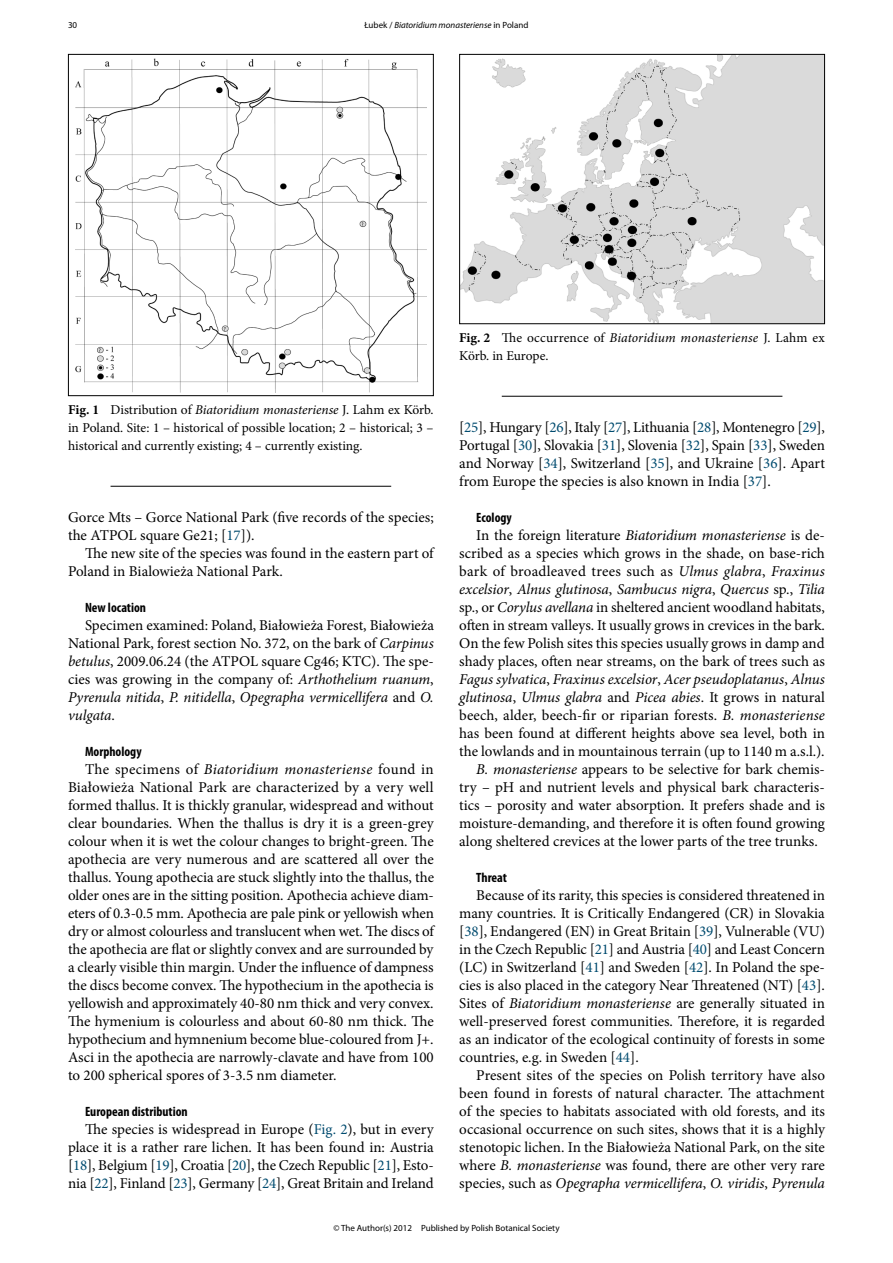
<style>
.page{position:relative;width:893px;height:1263px;background:#fff}
.page>*{position:absolute;margin:0;border:0;box-sizing:border-box;transform-origin:0 0}
.Body_text{font:15px/18px "Minion Pro";letter-spacing:-.005em;color:#000;text-align:justify}
.Figure_caption{font:13.5px/18px "Minion Pro";color:#000;text-align:justify}
.Heading_2{font:700 condensed 13.5px "Myriad Pro";color:#000}
.Running_head_and_foo{font:9px "Myriad Pro";color:#000}
.Running_head_and_foo-2{font:italic 9px "Myriad Pro";color:#000}
.Page_number_-_align{font:9px "Myriad Pro";color:#000}
.s1{font-style:normal}
.s2{font-weight:700}
.s3{font-style:italic}
.s4{color:#004b6f}
</style>
<div class="page">
<svg style="left:68px;top:54px;width:366px;height:342px"></svg>
<hr style="left:111px;top:486px;width:280px;height:1px;background:#000">
<svg style="left:459px;top:54px;width:366px;height:270px"></svg>
<hr style="left:502px;top:396px;width:280px;height:1px;background:#000">
<p class="Page_number_-_align" style="left:68px;top:19px;width:11px">30</p>
<p class="Running_head_and_foo-2" style="left:364px;top:19px;width:166px"><span class="s1">Łubek /</span> Biatoridium monasteriense <span class="s1">in Poland</span></p>
<p class="Figure_caption" style="left:459px;top:329px;width:367px"><span class="s2">Fig. 2</span> The occurrence of <span class="s3">Biatoridium monasteriense</span> J. Lahm ex<br>Körb. in Europe.</p>
<p class="Figure_caption" style="left:68px;top:401px;width:367px"><span class="s2">Fig. 1</span> Distribution of <span class="s3">Biatoridium monasteriense</span> J. Lahm ex Körb. in Poland. Site: 1 – historical of possible location; 2 – historical; 3 – historical and currently existing; 4 – currently existing.</p>
<p class="Body_text" style="left:68px;top:508px;width:367px">Gorce Mts – Gorce National Park (five records of the species; the ATPOL square Ge21; [<span class="s4">17</span>]).</p>
<p class="Body_text" style="left:68px;top:544px;width:367px;text-indent:17px">The new site of the species was found in the eastern part of<br>Poland in Bialowieża National Park.</p>
<p class="Heading_2" style="left:85px;top:599px;width:63px">New location</p>
<p class="Body_text" style="left:68px;top:616px;width:367px;text-indent:17px">Specimen examined: Poland, Białowieża Forest, Białowieża National Park, forest section No. 372, on the bark of <span class="s3">Carpinus betulus</span>, 2009.06.24 (the ATPOL square Cg46; KTC). The spe&shy;cies was growing in the company of: <span class="s3">Arthothelium ruanum</span>, <span class="s3">Pyrenula nitida</span>, <span class="s3">P. nitidella</span>, <span class="s3">Opegrapha vermicellifera</span> and <span class="s3">O. vulgata</span>.</p>
<p class="Heading_2" style="left:85px;top:743px;width:58px">Morphology</p>
<p class="Body_text" style="left:68px;top:760px;width:367px;text-indent:17px">The specimens of <span class="s3">Biatoridium monasteriense</span> found in Białowieża National Park are characterized by a very well formed thallus. It is thickly granular, widespread and without clear boundaries. When the thallus is dry it is a green-grey colour when it is wet the colour changes to bright-green. The apothecia are very numerous and are scattered all over the thallus. Young apothecia are stuck slightly into the thallus, the older ones are in the sitting position. Apothecia achieve diam&shy;eters of 0.3-0.5 mm. Apothecia are pale pink or yellowish when dry or almost colourless and translucent when wet. The discs of the apothecia are flat or slightly convex and are surrounded by a clearly visible thin margin. Under the influence of dampness the discs become convex. The hypothecium in the apothecia is yellowish and approximately 40-80 nm thick and very convex.<br>The hymenium is colourless and about 60-80 nm thick. The hypothecium and hymnenium become blue-coloured from J+.<br>Asci in the apothecia are narrowly-clavate and have from 100 to 200 spherical spores of 3-3.5 nm diameter.</p>
<p class="Heading_2" style="left:85px;top:1103px;width:104px">European distribution</p>
<p class="Body_text" style="left:68px;top:1120px;width:367px;text-indent:17px">The species is widespread in Europe (<span class="s4">Fig. 2</span>), but in every place it is a rather rare lichen. It has been found in: Austria [<span class="s4">18</span>], Belgium [<span class="s4">19</span>], Croatia [<span class="s4">20</span>], the Czech Republic [<span class="s4">21</span>], Esto&shy;nia [<span class="s4">22</span>], Finland [<span class="s4">23</span>], Germany [<span class="s4">24</span>], Great Britain and Ireland</p>
<p class="Body_text" style="left:459px;top:418px;width:367px">[<span class="s4">25</span>], Hungary [<span class="s4">26</span>], Italy [<span class="s4">27</span>], Lithuania [<span class="s4">28</span>], Montenegro [<span class="s4">29</span>], Portugal [<span class="s4">30</span>], Slovakia [<span class="s4">31</span>], Slovenia [<span class="s4">32</span>], Spain [<span class="s4">33</span>], Sweden and Norway [<span class="s4">34</span>], Switzerland [<span class="s4">35</span>], and Ukraine [<span class="s4">36</span>]. Apart from Europe the species is also known in India [<span class="s4">37</span>].</p>
<p class="Heading_2" style="left:476px;top:509px;width:37px">Ecology</p>
<p class="Body_text" style="left:459px;top:526px;width:367px;text-indent:17px">In the foreign literature <span class="s3">Biatoridium monasteriense</span> is de&shy;scribed as a species which grows in the shade, on base-rich bark of broadleaved trees such as <span class="s3">Ulmus glabra</span>, <span class="s3">Fraxinus excelsior</span>, <span class="s3">Alnus glutinosa</span>, <span class="s3">Sambucus nigra</span>, <span class="s3">Quercus</span> sp., <span class="s3">Tilia </span>sp., or <span class="s3">Corylus avellana</span> in sheltered ancient woodland habitats, often in stream valleys. It usually grows in crevices in the bark.<br>On the few Polish sites this species usually grows in damp and shady places, often near streams, on the bark of trees such as <span class="s3">Fagus sylvatica</span>, <span class="s3">Fraxinus excelsior</span>, <span class="s3">Acer pseudoplatanus</span>, <span class="s3">Alnus glutinosa</span>, <span class="s3">Ulmus glabra</span> and <span class="s3">Picea abies</span>. It grows in natural beech, alder, beech-fir or riparian forests. <span class="s3">B. monasteriense </span>has been found at different heights above sea level, both in the lowlands and in mountainous terrain (up to 1140 m a.s.l.).</p>
<p class="Body_text" style="left:459px;top:760px;width:367px;text-indent:17px"><span class="s3">B. monasteriense</span> appears to be selective for bark chemis&shy;try – pH and nutrient levels and physical bark characteris&shy;tics – porosity and water absorption. It prefers shade and is moisture-demanding, and therefore it is often found growing along sheltered crevices at the lower parts of the tree trunks.</p>
<p class="Heading_2" style="left:476px;top:869px;width:32px">Threat</p>
<p class="Body_text" style="left:459px;top:886px;width:367px;text-indent:17px">Because of its rarity, this species is considered threatened in many countries. It is Critically Endangered (CR) in Slovakia [<span class="s4">38</span>], Endangered (EN) in Great Britain [<span class="s4">39</span>], Vulnerable (VU) in the Czech Republic [<span class="s4">21</span>] and Austria [<span class="s4">40</span>] and Least Concern (LC) in Switzerland [<span class="s4">41</span>] and Sweden [<span class="s4">42</span>]. In Poland the spe&shy;cies is also placed in the category Near Threatened (NT) [<span class="s4">43</span>].<br>Sites of <span class="s3">Biatoridium monasteriense</span> are generally situated in well-preserved forest communities. Therefore, it is regarded as an indicator of the ecological continuity of forests in some countries, e.g. in Sweden [<span class="s4">44</span>].</p>
<p class="Body_text" style="left:459px;top:1066px;width:367px;text-indent:17px">Present sites of the species on Polish territory have also been found in forests of natural character. The attachment of the species to habitats associated with old forests, and its occasional occurrence on such sites, shows that it is a highly stenotopic lichen. In the Białowieża National Park, on the site where <span class="s3">B. monasteriense</span> was found, there are other very rare species, such as <span class="s3">Opegrapha vermicellifera</span>, <span class="s3">O. viridis</span>, <span class="s3">Pyrenula</span></p>
<p class="Running_head_and_foo" style="left:333px;top:1223px;width:228px">© The Author(s) 2012 Published by Polish Botanical Society</p>
</div>
